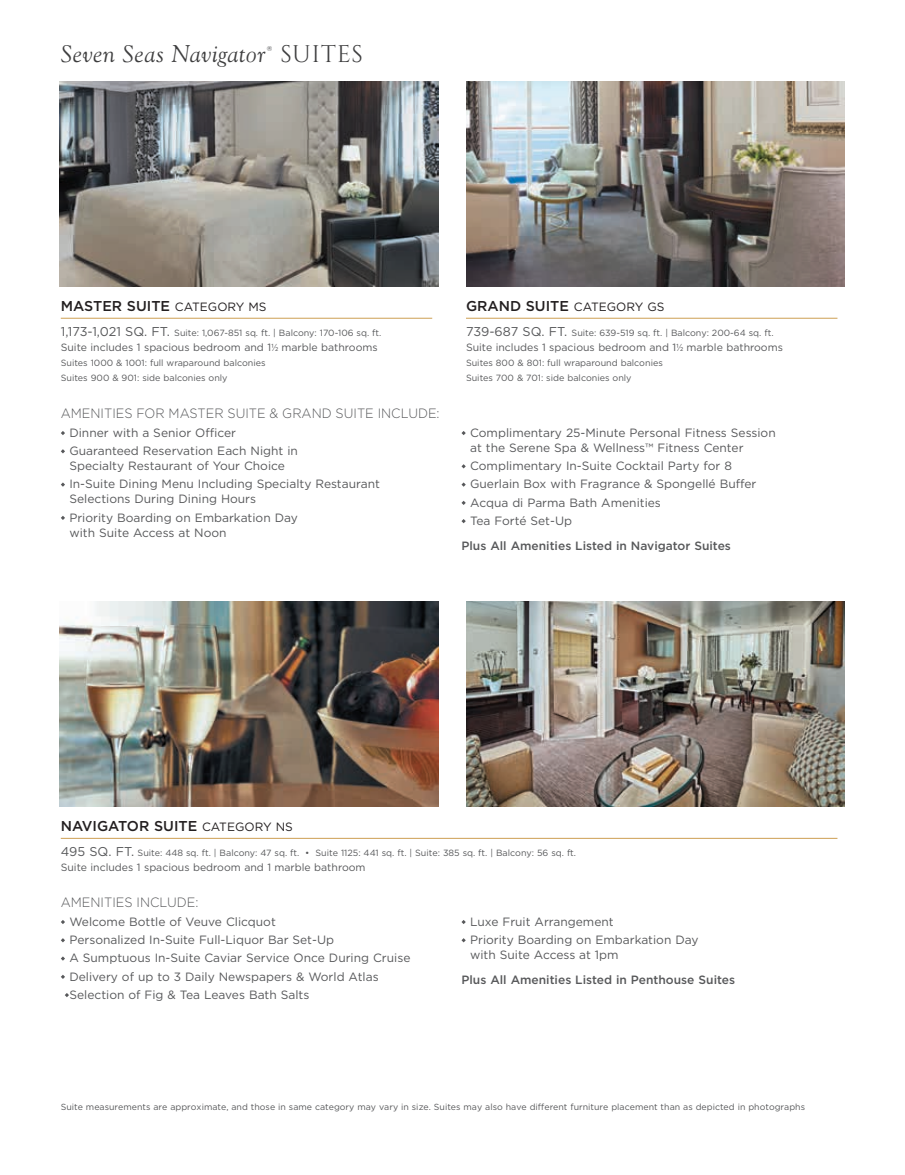
<style>
.page{position:relative;width:905px;height:1175px;background:#fff}
.page>*{position:absolute;margin:0;border:0;box-sizing:border-box;transform-origin:0 0}
.t1{font:italic 24px "Goudy Old Style BT";letter-spacing:.02em;color:#3e3e3f}
.t2{font:500 14.25px "Gotham";color:#231f20}
.t3{font:300 13.5px "Gotham";color:#57585a;scale:.95 1}
.t4{font:12px/18.3px "Gotham";color:#57585a}
.t5{font:500 12px "Gotham";color:#57585a}
.t6{font:10.5px "Gotham";color:#57585a}
.t7{font:9px/15px "Gotham";color:#57585a}
.t8{font:8.85px "Gotham";color:#57585a}
.s1{font-family:"Cinzel";font-style:normal}
.s2{font-weight:400;font-size:12px}
.s3{font-size:12.75px}
.s4{font-family:"Gotham Narrow";font-size:10.2px}
</style>
<div class="page">
<svg style="left:61px;top:431px;width:4px;height:4px"></svg>
<svg style="left:61px;top:449px;width:4px;height:4px"></svg>
<svg style="left:61px;top:482px;width:4px;height:5px"></svg>
<svg style="left:61px;top:516px;width:4px;height:4px"></svg>
<svg style="left:461px;top:431px;width:5px;height:4px"></svg>
<svg style="left:461px;top:464px;width:5px;height:4px"></svg>
<svg style="left:461px;top:482px;width:5px;height:5px"></svg>
<svg style="left:461px;top:501px;width:5px;height:4px"></svg>
<svg style="left:461px;top:519px;width:5px;height:4px"></svg>
<img style="left:60px;top:81px;width:378px;height:205px">
<img style="left:466px;top:82px;width:378px;height:205px">
<img style="left:60px;top:601px;width:378px;height:205px">
<img style="left:466px;top:601px;width:378px;height:205px">
<hr style="left:61px;top:318px;width:371px;height:1px;background:#cd9f52">
<hr style="left:466px;top:318px;width:371px;height:1px;background:#cd9f52">
<hr style="left:61px;top:838px;width:776px;height:1px;background:#cd9f52">
<svg style="left:61px;top:920px;width:4px;height:4px"></svg>
<svg style="left:61px;top:938px;width:4px;height:4px"></svg>
<svg style="left:61px;top:956px;width:4px;height:4px"></svg>
<svg style="left:61px;top:974px;width:4px;height:5px"></svg>
<svg style="left:65px;top:993px;width:4px;height:4px"></svg>
<svg style="left:461px;top:920px;width:5px;height:4px"></svg>
<svg style="left:461px;top:938px;width:5px;height:4px"></svg>
<h1 class="t1" style="left:61px;top:39px;width:304px">Seven Seas Navigator<sup>®</sup> <span class="s1">SUITES</span></h1>
<p class="t2" style="left:61px;top:297px;width:207px">MASTER SUITE <span class="s2">CATEGORY MS</span></p>
<p class="t7" style="left:61px;top:325px;width:322px"><span class="s3">1,173-1,021 SQ. FT.</span> Suite: 1,067-851 sq. ft. | Balcony: 170-106 sq. ft.</p>
<p class="t6" style="left:61px;top:340px;width:318px">Suite includes 1 spacious bedroom and 1<span class="s4">½</span> marble bathrooms</p>
<p class="t7" style="left:61px;top:355px;width:206px">Suites 1000 &amp; 1001: full wraparound balconies<br>Suites 900 &amp; 901: side balconies only</p>
<p class="t3" style="left:61px;top:405px;width:400px">AMENITIES FOR MASTER SUITE &amp; GRAND SUITE INCLUDE:</p>
<p class="t4" style="left:69px;top:423px;width:230px">Dinner with a Senior Officer<br>Guaranteed Reservation Each Night in</p>
<p class="t4" style="left:69px;top:456px;width:312px">Specialty Restaurant of Your Choice<br>In-Suite Dining Menu Including Specialty Restaurant</p>
<p class="t4" style="left:69px;top:489px;width:230px">Selections During Dining Hours<br>Priority Boarding on Embarkation Day</p>
<p class="t4" style="left:69px;top:523px;width:159px">with Suite Access at Noon</p>
<p class="t2" style="left:466px;top:297px;width:200px">GRAND SUITE <span class="s2">CATEGORY GS</span></p>
<p class="t7" style="left:466px;top:325px;width:309px"><span class="s3">739-687 SQ. FT.</span> Suite: 639-519 sq. ft. | Balcony: 200-64 sq. ft.</p>
<p class="t6" style="left:466px;top:340px;width:318px">Suite includes 1 spacious bedroom and 1<span class="s4">½</span> marble bathrooms</p>
<p class="t7" style="left:466px;top:355px;width:198px">Suites 800 &amp; 801: full wraparound balconies<br>Suites 700 &amp; 701: side balconies only</p>
<p class="t4" style="left:470px;top:425px;width:307px;line-height:15px">Complimentary 25-Minute Personal Fitness Session at the Serene Spa &amp; Wellness™ Fitness Center</p>
<p class="t4" style="left:470px;top:456px;width:288px">Complimentary In-Suite Cocktail Party for 8<br>Guerlain Box with Fragrance &amp; Spongellé Buffer Acqua di Parma Bath Amenities<br>Tea Forté Set-Up</p>
<p class="t5" style="left:461px;top:537px;width:271px">Plus All Amenities Listed in Navigator Suites</p>
<p class="t2" style="left:61px;top:817px;width:233px">NAVIGATOR SUITE <span class="s2">CATEGORY NS</span></p>
<p class="t7" style="left:61px;top:845px;width:517px"><span class="s3">495 SQ. FT.</span> Suite: 448 sq. ft. | Balcony: 47 sq. ft. • Suite 1125: 441 sq. ft. | Suite: 385 sq. ft. | Balcony: 56 sq. ft.</p>
<p class="t6" style="left:61px;top:860px;width:306px">Suite includes 1 spacious bedroom and 1 marble bathroom</p>
<p class="t3" style="left:61px;top:894px;width:146px">AMENITIES INCLUDE:</p>
<p class="t4" style="left:69px;top:912px;width:342px">Welcome Bottle of Veuve Clicquot<br>Personalized In-Suite Full-Liquor Bar Set-Up<br>A Sumptuous In-Suite Caviar Service Once During Cruise Delivery of up to 3 Daily Newspapers &amp; World Atlas Selection of Fig &amp; Tea Leaves Bath Salts</p>
<p class="t4" style="left:470px;top:912px;width:230px">Luxe Fruit Arrangement<br>Priority Boarding on Embarkation Day</p>
<p class="t4" style="left:470px;top:945px;width:150px">with Suite Access at 1pm</p>
<p class="t5" style="left:461px;top:971px;width:275px">Plus All Amenities Listed in Penthouse Suites</p>
<p class="t8" style="left:61px;top:1101px;width:745px">Suite measurements are approximate, and those in same category may vary in size. Suites may also have different furniture placement than as depicted in photographs</p>
</div>
